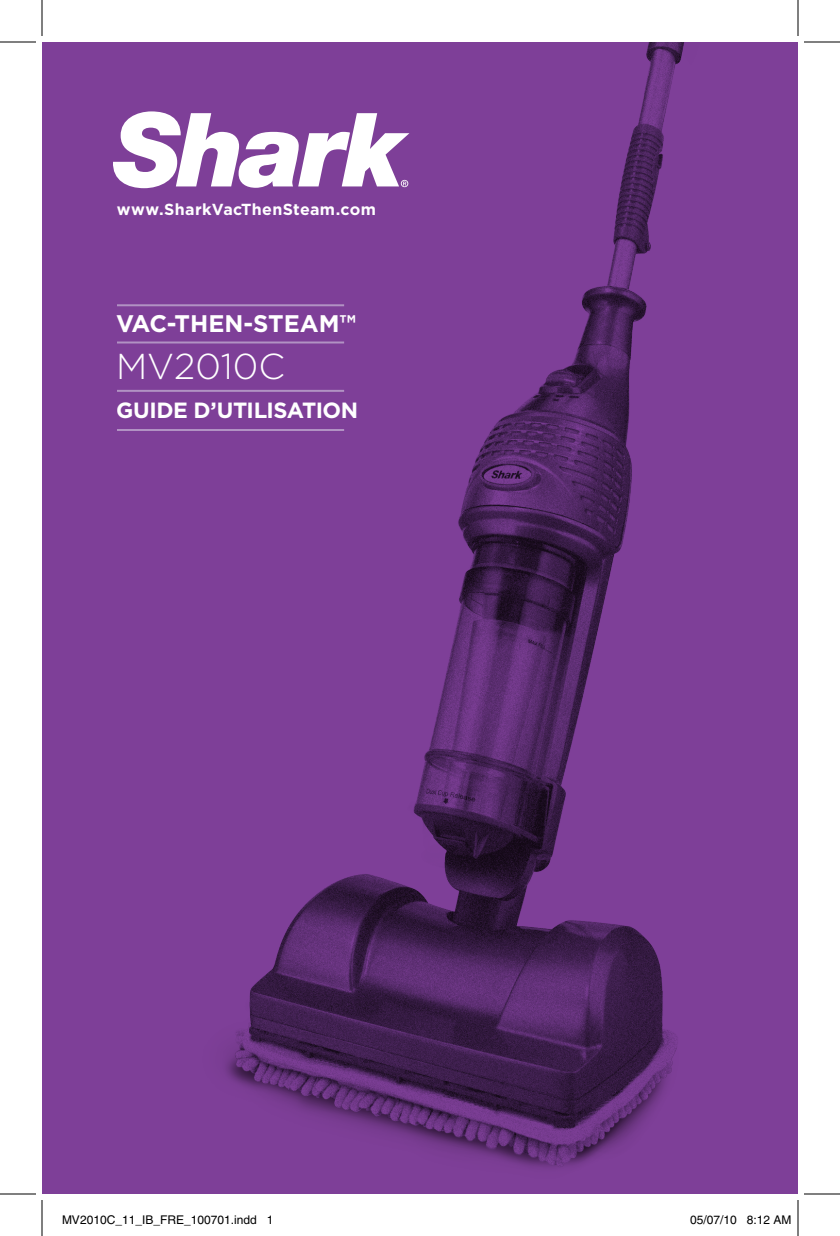
<style>
.page{position:relative;width:840px;height:1236px;background:#fff}
.page>*{position:absolute;margin:0;border:0;box-sizing:border-box;transform-origin:0 0}
.t1{font:300 36px "Gotham";color:#fff}
.t2{font:700 24px "Gotham";color:#fff}
.t3{font:700 22px "Gotham";letter-spacing:-.02em;color:#fff}
.t4{font:700 16px "Gotham";letter-spacing:.02em;color:#fff}
.t5{font:12px "Helvetica";color:#000}
</style>
<div class="page">
<div style="left:42px;top:42px;width:756px;height:1152px;background:#7e3f98"></div>
<img style="left:117px;top:42px;width:567px;height:1126px">
<svg style="left:113px;top:111px;width:296px;height:77px"></svg>
<hr style="left:59px;top:429px;width:285px;height:2px;background:#b192c3">
<hr style="left:59px;top:390px;width:285px;height:2px;background:#b192c3">
<hr style="left:59px;top:342px;width:285px;height:2px;background:#b192c3">
<hr style="left:59px;top:304px;width:285px;height:2px;background:#b192c3">
<div style="left:42px;top:280px;width:75px;height:514px;background:#7e3f98"></div>
<hr style="left:0;top:42px;width:36px;height:1px;background:#000">
<hr style="left:804px;top:42px;width:36px;height:1px;background:#000">
<hr style="left:0;top:1194px;width:36px;height:1px;background:#000">
<hr style="left:804px;top:1194px;width:36px;height:1px;background:#000">
<hr style="left:42px;top:0;width:1px;height:36px;background:#000">
<hr style="left:42px;top:1200px;width:1px;height:36px;background:#000">
<hr style="left:798px;top:0;width:1px;height:36px;background:#000">
<hr style="left:798px;top:1200px;width:1px;height:36px;background:#000">
<div style="left:101px;top:1216px;width:5px;height:8px;border:1px solid #fff;border-radius:50%"></div>
<div style="left:100px;top:1215px;width:7px;height:10px;border:1px solid #fff;border-radius:50%"></div>
<div style="left:197px;top:1215px;width:7px;height:10px;border:1px solid #fff;border-radius:50%"></div>
<div style="left:205px;top:1216px;width:5px;height:8px;border:1px solid #fff;border-radius:50%"></div>
<div style="left:204px;top:1215px;width:7px;height:10px;border:1px solid #fff;border-radius:50%"></div>
<div style="left:690px;top:1215px;width:7px;height:10px;border:1px solid #fff;border-radius:50%"></div>
<svg style="left:691px;top:1215px;width:6px;height:10px"></svg>
<div style="left:731px;top:1216px;width:5px;height:8px;border:1px solid #fff;border-radius:50%"></div>
<div style="left:730px;top:1215px;width:7px;height:10px;border:1px solid #fff;border-radius:50%"></div>
<h3 class="t4" style="left:117px;top:200px;width:261px">www.SharkVacThenSteam.com</h3>
<h2 class="t2" style="left:116px;top:309px;width:242px">VAC-THEN-STEAM™</h2>
<h1 class="t1" style="left:116px;top:347px;width:171px">MV2010C</h1>
<h3 class="t3" style="left:116px;top:397px;width:244px">GUIDE D’UTILISATION</h3>
<p class="t5" style="left:62px;top:1213px;width:213px">MV2010C_11_IB_FRE_100701.indd 1</p>
<p class="t5" style="left:690px;top:1213px;width:103px">05/07/10 8:12 AM</p>
</div>
